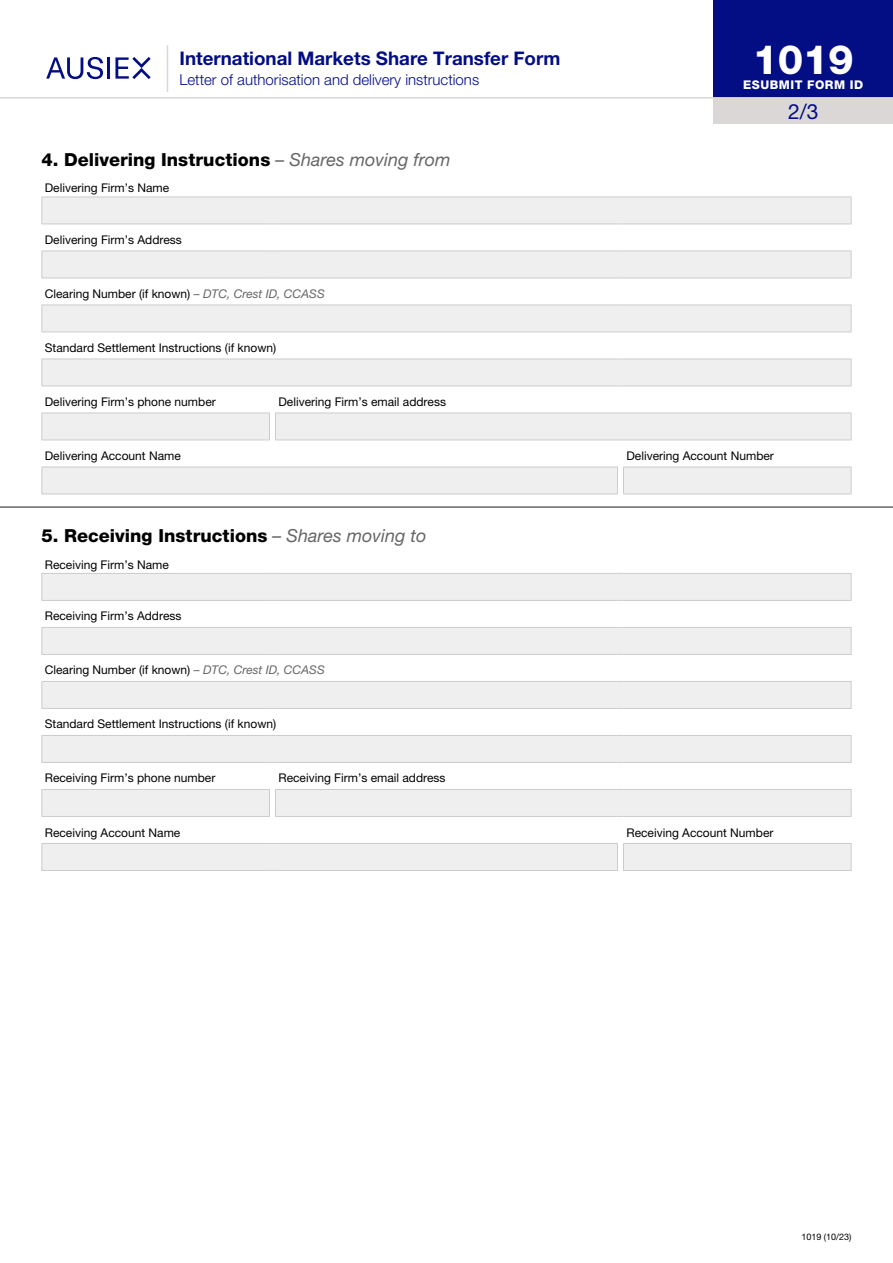
<style>
.page{position:relative;width:893px;height:1263px;background:#fff}
.page>*{position:absolute;margin:0;border:0;box-sizing:border-box;transform-origin:0 0}
.t1{font:800 40.5px "Helvetica Neue LT Pro";color:#fff}
.t2{font:21px "Helvetica Neue LT Pro";color:#030d84}
.t3{font:700 18.75px "Helvetica Neue LT Pro";color:#030d84}
.t4{font:800 18px "Helvetica Neue LT Pro";color:#000}
.t5{font:300 15px "Helvetica Neue LT Pro";color:#030d84}
.t6{font:12px "Helvetica Neue LT Pro";color:#000}
.t7{font:800 12px "Helvetica Neue LT Pro";letter-spacing:.04em;color:#fff}
.t8{font:9px "Helvetica Neue LT Pro";color:#000}
.s1{font-weight:400;font-style:italic;color:#666}
.s2{font-style:italic;color:#666}
</style>
<div class="page">
<div style="left:713px;top:0;width:180px;height:98px;background:#030d84"></div>
<hr style="left:167px;top:45px;width:1px;height:47px;background:#dad7d6">
<div style="left:713px;top:99px;width:180px;height:25px;background:#dad7d6"></div>
<hr style="left:0;top:97px;width:893px;height:2px;background:#dad7d6">
<hr style="left:108px;top:57px;width:2px;height:22px;background:#030d84">
<svg style="left:115px;top:57px;width:36px;height:22px"></svg>
<svg style="left:46px;top:57px;width:57px;height:22px"></svg>
<svg style="left:42px;top:198px;width:809px;height:296px;fill:#efefef"></svg>
<hr style="left:41px;top:197px;width:228px;height:1px;background:#ccc">
<svg style="left:41px;top:197px;width:1px;height:27px"></svg>
<hr style="left:275px;top:197px;width:342px;height:1px;background:#ccc">
<hr style="left:623px;top:197px;width:228px;height:1px;background:#ccc">
<svg style="left:851px;top:197px;width:1px;height:27px"></svg>
<hr style="left:41px;top:224px;width:228px;height:1px;background:#ccc">
<hr style="left:275px;top:224px;width:342px;height:1px;background:#ccc">
<hr style="left:623px;top:224px;width:228px;height:1px;background:#ccc">
<hr style="left:41px;top:251px;width:228px;height:1px;background:#ccc">
<svg style="left:41px;top:251px;width:1px;height:27px"></svg>
<hr style="left:275px;top:251px;width:342px;height:1px;background:#ccc">
<hr style="left:623px;top:251px;width:228px;height:1px;background:#ccc">
<svg style="left:851px;top:251px;width:1px;height:27px"></svg>
<hr style="left:41px;top:278px;width:228px;height:1px;background:#ccc">
<hr style="left:275px;top:278px;width:342px;height:1px;background:#ccc">
<hr style="left:623px;top:278px;width:228px;height:1px;background:#ccc">
<hr style="left:41px;top:305px;width:228px;height:1px;background:#ccc">
<svg style="left:41px;top:305px;width:1px;height:27px"></svg>
<hr style="left:275px;top:305px;width:342px;height:1px;background:#ccc">
<hr style="left:623px;top:305px;width:228px;height:1px;background:#ccc">
<svg style="left:851px;top:305px;width:1px;height:27px"></svg>
<hr style="left:41px;top:332px;width:228px;height:1px;background:#ccc">
<hr style="left:275px;top:332px;width:342px;height:1px;background:#ccc">
<hr style="left:623px;top:332px;width:228px;height:1px;background:#ccc">
<hr style="left:41px;top:359px;width:228px;height:1px;background:#ccc">
<svg style="left:41px;top:359px;width:1px;height:27px"></svg>
<hr style="left:275px;top:359px;width:342px;height:1px;background:#ccc">
<hr style="left:623px;top:359px;width:228px;height:1px;background:#ccc">
<svg style="left:851px;top:359px;width:1px;height:27px"></svg>
<hr style="left:41px;top:386px;width:228px;height:1px;background:#ccc">
<hr style="left:275px;top:386px;width:342px;height:1px;background:#ccc">
<hr style="left:623px;top:386px;width:228px;height:1px;background:#ccc">
<hr style="left:41px;top:413px;width:229px;height:1px;background:#ccc">
<svg style="left:41px;top:413px;width:1px;height:27px"></svg>
<hr style="left:275px;top:413px;width:342px;height:1px;background:#ccc">
<svg style="left:269px;top:413px;width:7px;height:27px"></svg>
<hr style="left:623px;top:413px;width:228px;height:1px;background:#ccc">
<svg style="left:851px;top:413px;width:1px;height:27px"></svg>
<hr style="left:41px;top:440px;width:229px;height:1px;background:#ccc">
<hr style="left:275px;top:440px;width:342px;height:1px;background:#ccc">
<hr style="left:623px;top:440px;width:228px;height:1px;background:#ccc">
<hr style="left:41px;top:467px;width:228px;height:1px;background:#ccc">
<svg style="left:41px;top:467px;width:1px;height:27px"></svg>
<hr style="left:275px;top:467px;width:343px;height:1px;background:#ccc">
<hr style="left:623px;top:467px;width:228px;height:1px;background:#ccc">
<svg style="left:617px;top:467px;width:7px;height:27px"></svg>
<svg style="left:851px;top:467px;width:1px;height:27px"></svg>
<hr style="left:41px;top:494px;width:228px;height:1px;background:#ccc">
<hr style="left:275px;top:494px;width:343px;height:1px;background:#ccc">
<hr style="left:623px;top:494px;width:228px;height:1px;background:#ccc">
<hr style="left:0;top:506px;width:893px;height:2px;background:#666">
<svg style="left:42px;top:574px;width:809px;height:296px;fill:#efefef"></svg>
<hr style="left:41px;top:573px;width:228px;height:1px;background:#ccc">
<svg style="left:41px;top:574px;width:1px;height:26px"></svg>
<hr style="left:275px;top:573px;width:342px;height:1px;background:#ccc">
<hr style="left:623px;top:573px;width:228px;height:1px;background:#ccc">
<svg style="left:851px;top:574px;width:1px;height:26px"></svg>
<hr style="left:41px;top:600px;width:228px;height:1px;background:#ccc">
<hr style="left:275px;top:600px;width:342px;height:1px;background:#ccc">
<hr style="left:623px;top:600px;width:228px;height:1px;background:#ccc">
<hr style="left:41px;top:627px;width:228px;height:1px;background:#ccc">
<svg style="left:41px;top:628px;width:1px;height:26px"></svg>
<hr style="left:275px;top:627px;width:342px;height:1px;background:#ccc">
<hr style="left:623px;top:627px;width:228px;height:1px;background:#ccc">
<svg style="left:851px;top:628px;width:1px;height:26px"></svg>
<hr style="left:41px;top:654px;width:228px;height:1px;background:#ccc">
<hr style="left:275px;top:654px;width:342px;height:1px;background:#ccc">
<hr style="left:623px;top:654px;width:228px;height:1px;background:#ccc">
<hr style="left:41px;top:681px;width:228px;height:1px;background:#ccc">
<svg style="left:41px;top:682px;width:1px;height:26px"></svg>
<hr style="left:275px;top:681px;width:342px;height:1px;background:#ccc">
<hr style="left:623px;top:681px;width:228px;height:1px;background:#ccc">
<svg style="left:851px;top:682px;width:1px;height:26px"></svg>
<hr style="left:41px;top:708px;width:228px;height:1px;background:#ccc">
<hr style="left:275px;top:708px;width:342px;height:1px;background:#ccc">
<hr style="left:623px;top:708px;width:228px;height:1px;background:#ccc">
<hr style="left:41px;top:735px;width:228px;height:1px;background:#ccc">
<svg style="left:41px;top:736px;width:1px;height:26px"></svg>
<hr style="left:275px;top:735px;width:342px;height:1px;background:#ccc">
<hr style="left:623px;top:735px;width:228px;height:1px;background:#ccc">
<svg style="left:851px;top:736px;width:1px;height:26px"></svg>
<hr style="left:41px;top:762px;width:228px;height:1px;background:#ccc">
<hr style="left:275px;top:762px;width:342px;height:1px;background:#ccc">
<hr style="left:623px;top:762px;width:228px;height:1px;background:#ccc">
<hr style="left:41px;top:789px;width:229px;height:1px;background:#ccc">
<svg style="left:41px;top:790px;width:1px;height:26px"></svg>
<hr style="left:275px;top:789px;width:342px;height:1px;background:#ccc">
<svg style="left:269px;top:790px;width:7px;height:26px"></svg>
<hr style="left:623px;top:789px;width:228px;height:1px;background:#ccc">
<svg style="left:851px;top:790px;width:1px;height:26px"></svg>
<hr style="left:41px;top:816px;width:229px;height:1px;background:#ccc">
<hr style="left:275px;top:816px;width:342px;height:1px;background:#ccc">
<hr style="left:623px;top:816px;width:228px;height:1px;background:#ccc">
<hr style="left:41px;top:843px;width:228px;height:1px;background:#ccc">
<svg style="left:41px;top:844px;width:1px;height:26px"></svg>
<hr style="left:275px;top:843px;width:343px;height:1px;background:#ccc">
<hr style="left:623px;top:843px;width:228px;height:1px;background:#ccc">
<svg style="left:617px;top:844px;width:7px;height:26px"></svg>
<svg style="left:851px;top:844px;width:1px;height:26px"></svg>
<hr style="left:41px;top:870px;width:228px;height:1px;background:#ccc">
<hr style="left:275px;top:870px;width:343px;height:1px;background:#ccc">
<hr style="left:623px;top:870px;width:228px;height:1px;background:#ccc">
<h3 class="t3" style="left:179px;top:46px;width:382px">International Markets Share Transfer Form</h3>
<p class="t5" style="left:179px;top:70px;width:301px">Letter of authorisation and delivery instructions</p>
<h3 class="t4" style="left:41px;top:149px;width:410px">4. Delivering Instructions <span class="s1">– Shares moving from</span></h3>
<p class="t6" style="left:45px;top:181px;width:126px">Delivering Firm’s Name</p>
<p class="t6" style="left:45px;top:233px;width:139px">Delivering Firm’s Address</p>
<p class="t6" style="left:45px;top:287px;width:282px">Clearing Number (if known) <span class="s2">– DTC, Crest ID, CCASS</span></p>
<p class="t6" style="left:45px;top:341px;width:233px">Standard Settlement Instructions (if known)</p>
<p class="t6" style="left:45px;top:395px;width:172px">Delivering Firm’s phone number</p>
<p class="t6" style="left:278px;top:395px;width:169px">Delivering Firm’s email address</p>
<h1 class="t1" style="left:753px;top:35px;width:102px">1019</h1>
<p class="t7" style="left:743px;top:77px;width:122px">ESUBMIT FORM ID</p>
<h2 class="t2" style="left:788px;top:99px;width:32px">2/3</h2>
<p class="t6" style="left:45px;top:449px;width:138px">Delivering Account Name</p>
<p class="t6" style="left:626px;top:449px;width:149px">Delivering Account Number</p>
<h3 class="t4" style="left:41px;top:525px;width:387px">5. Receiving Instructions <span class="s1">– Shares moving to</span></h3>
<p class="t6" style="left:45px;top:557px;width:126px">Receiving Firm’s Name</p>
<p class="t6" style="left:45px;top:609px;width:138px">Receiving Firm’s Address</p>
<p class="t6" style="left:45px;top:663px;width:282px">Clearing Number (if known) <span class="s2">– DTC, Crest ID, CCASS</span></p>
<p class="t6" style="left:45px;top:717px;width:233px">Standard Settlement Instructions (if known)</p>
<p class="t6" style="left:45px;top:771px;width:172px">Receiving Firm’s phone number</p>
<p class="t6" style="left:278px;top:771px;width:169px">Receiving Firm’s email address</p>
<p class="t6" style="left:45px;top:825px;width:137px">Receiving Account Name</p>
<p class="t6" style="left:626px;top:825px;width:148px">Receiving Account Number</p>
<p class="t8" style="left:801px;top:1231px;width:52px">1019 (10/23)</p>
</div>
